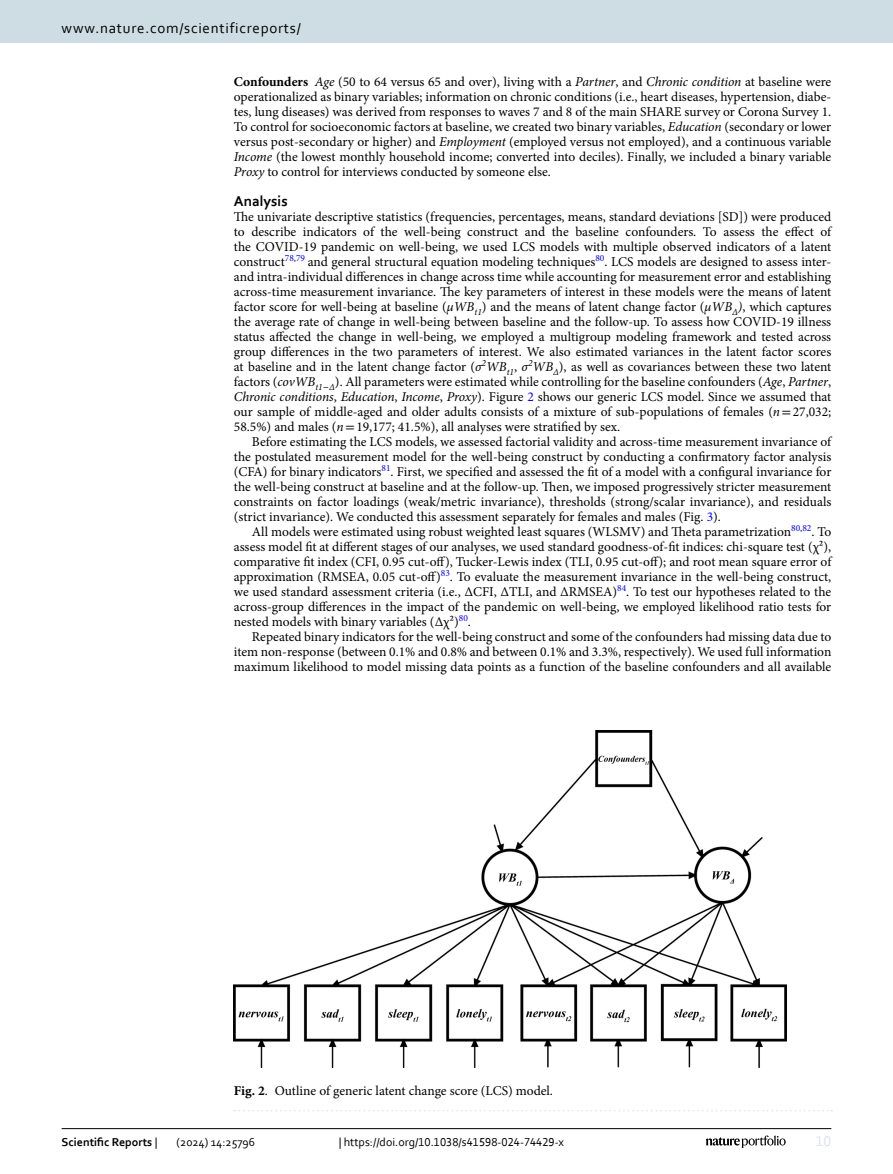
<style>
.page{position:relative;width:893px;height:1174px;background:#fff}
.page>*{position:absolute;margin:0;border:0;box-sizing:border-box;transform-origin:0 0}
.t1{font:15px "Corbel";letter-spacing:.05em;color:#000}
.Head_2{font:700 15px "Corbel";color:#000}
.t2{font:15px "Corbel";color:#d9e4eb}
.Body_Text_Indent{font:13.5px/15px "Minion Pro";color:#000;text-align:justify}
.Body_Text{font:13.5px/15px "Minion Pro";color:#000;text-align:justify}
.Formalpara_RuninHead{font:13.5px/15px "Minion Pro";letter-spacing:-.005em;color:#000;text-align:justify}
.Figure_Caption{font:13.5px "Minion Pro";letter-spacing:-.005em;color:#000}
.t3{font:12px "Corbel";color:#000}
.t4{font:700 12px "Corbel";color:#000}
.s1{font-weight:700}
.s2{font-style:italic}
.s3{color:#00f}
.s4{font-family:"STIX"}
.s5{font-weight:400}
</style>
<div class="page">
<img style="left:234px;top:731px;width:552px;height:336px">
<svg style="left:235px;top:1110px;width:597px;height:1px"></svg>
<hr style="left:62px;top:1128px;width:769px;height:1px;background:#000">
<svg style="left:706px;top:1135px;width:80px;height:12px"></svg>
<div style="left:0;top:0;width:893px;height:43px;background:#cedde4"></div>
<p class="t1" style="left:62px;top:18px;width:241px">www.nature.com/scientificreports/</p>
<p class="Formalpara_RuninHead" style="left:234px;top:74px;width:599px"><span class="s1">Confounders</span> <span class="s2">Age</span> (50 to 64 versus 65 and over), living with a <span class="s2">Partner</span>, and <span class="s2">Chronic condition</span> at baseline were operationalized as binary variables; information on chronic conditions (i.e., heart diseases, hypertension, diabe&shy;tes, lung diseases) was derived from responses to waves 7 and 8 of the main SHARE survey or Corona Survey 1.<br>To control for socioeconomic factors at baseline, we created two binary variables, <span class="s2">Education</span> (secondary or lower versus post-secondary or higher) and <span class="s2">Employment</span> (employed versus not employed), and a continuous variable <span class="s2">Income</span> (the lowest monthly household income; converted into deciles). Finally, we included a binary variable <span class="s2">Proxy</span> to control for interviews conducted by someone else.</p>
<p class="Head_2" style="left:234px;top:191px;width:55px">Analysis</p>
<p class="Body_Text" style="left:234px;top:209px;width:599px">The univariate descriptive statistics (frequencies, percentages, means, standard deviations [SD]) were produced to describe indicators of the well-being construct and the baseline confounders. To assess the effect of the COVID-19 pandemic on well-being, we used LCS models with multiple observed indicators of a latent construct<sup>78</sup><sup>,</sup><sup>79</sup> and general structural equation modeling techniques<sup>80</sup>. LCS models are designed to assess inter&shy;and intra-individual differences in change across time while accounting for measurement error and establishing across-time measurement invariance. The key parameters of interest in these models were the means of latent factor score for well-being at baseline (<span class="s2">µWB</span><sub>t1</sub>) and the means of latent change factor (<span class="s2">µWB</span><sub>Δ</sub><span class="s2">)</span>, which captures the average rate of change in well-being between baseline and the follow-up. To assess how COVID-19 illness status affected the change in well-being, we employed a multigroup modeling framework and tested across group differences in the two parameters of interest. We also estimated variances in the latent factor scores at baseline and in the latent change factor (<span class="s2">σ</span><sup>2</sup><span class="s2">WB</span><sub>t1</sub>, <span class="s2">σ</span><sup>2</sup><span class="s2">WB</span><sub>Δ</sub>), as well as covariances between these two latent factors (<span class="s2">covWB</span><sub>t1</sub><sub>−</sub><sub>Δ</sub>). All parameters were estimated while controlling for the baseline confounders (<span class="s2">Age</span>, <span class="s2">Partner</span>, <span class="s2">Chronic conditions</span>, <span class="s2">Education</span>, <span class="s2">Income</span>, <span class="s2">Proxy</span>). Figure <span class="s3">2</span> shows our generic LCS model. Since we assumed that our sample of middle-aged and older adults consists of a mixture of sub-populations of females (<span class="s2">n</span><span class="s4">=</span>27,032; 58.5%) and males (<span class="s2">n</span><span class="s4">=</span>19,177; 41.5%), all analyses were stratified by sex.</p>
<p class="Body_Text_Indent" style="left:234px;top:434px;width:599px;text-indent:18px">Before estimating the LCS models, we assessed factorial validity and across-time measurement invariance of the postulated measurement model for the well-being construct by conducting a confirmatory factor analysis (CFA) for binary indicators<sup>81</sup>. First, we specified and assessed the fit of a model with a configural invariance for the well-being construct at baseline and at the follow-up. Then, we imposed progressively stricter measurement constraints on factor loadings (weak/metric invariance), thresholds (strong/scalar invariance), and residuals (strict invariance). We conducted this assessment separately for females and males (Fig. <span class="s3">3</span>).</p>
<p class="Body_Text_Indent" style="left:234px;top:524px;width:599px;text-indent:18px">All models were estimated using robust weighted least squares (WLSMV) and Theta parametrization<sup>80</sup><sup>,</sup><sup>82</sup>. To assess model fit at different stages of our analyses, we used standard goodness-of-fit indices: chi-square test (χ²), comparative fit index (CFI, 0.95 cut-off), Tucker-Lewis index (TLI, 0.95 cut-off); and root mean square error of approximation (RMSEA, 0.05 cut-off)<sup>83</sup>. To evaluate the measurement invariance in the well-being construct, we used standard assessment criteria (i.e., ΔCFI, ΔTLI, and ΔRMSEA)<sup>84</sup>. To test our hypotheses related to the across-group differences in the impact of the pandemic on well-being, we employed likelihood ratio tests for nested models with binary variables (Δχ²)<sup>80</sup>.</p>
<p class="Body_Text_Indent" style="left:234px;top:629px;width:599px;text-indent:18px">Repeated binary indicators for the well-being construct and some of the confounders had missing data due to item non-response (between 0.1% and 0.8% and between 0.1% and 3.3%, respectively). We used full information maximum likelihood to model missing data points as a function of the baseline confounders and all available</p>
<p class="Figure_Caption" style="left:234px;top:1082px;width:321px"><span class="s1">Fig. 2</span>. Outline of generic latent change score (LCS) model.</p>
<p class="t4" style="left:62px;top:1134px;width:97px">Scientific Reports <span class="s5">|</span></p>
<p class="t3" style="left:177px;top:1134px;width:80px">(2024) 14:25796</p>
<p class="t3" style="left:339px;top:1134px;width:227px">| https://doi.org/10.1038/s41598-024-74429-x</p>
<p class="t2" style="left:816px;top:1132px;width:17px">10</p>
</div>
